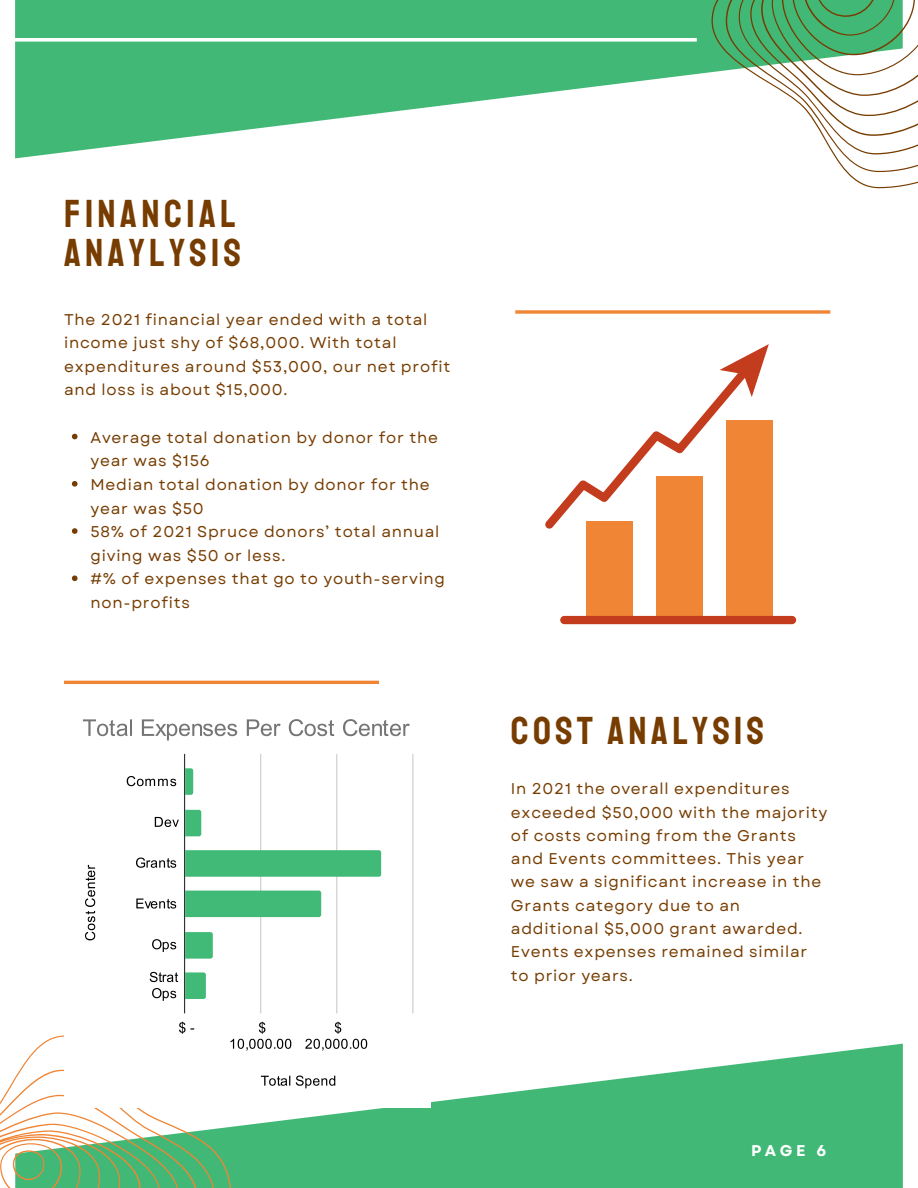
<style>
.page{position:relative;width:918px;height:1188px;background:#fff}
.page>*{position:absolute;margin:0;border:0;box-sizing:border-box;transform-origin:0 0}
.t1{font:39.45px/39.2px "Staatliches";letter-spacing:.11em;color:#763c00}
.t2{font:15.6px/23.7px "Garet";letter-spacing:.05em;color:#763c00}
.t3{font:700 15.6px "Garet";color:#fff}
</style>
<div class="page">
<svg style="left:367px;top:1044px;width:536px;height:144px;fill:#42b876"></svg>
<svg style="left:15px;top:0;width:697px;height:158px;fill:#42b876"></svg>
<svg style="left:712px;top:0;width:206px;height:188px"></svg>
<svg style="left:15px;top:38px;width:682px;height:4px"></svg>
<hr style="left:64px;top:681px;width:315px;height:3px;background:#ef8535">
<div style="left:586px;top:522px;width:47px;height:98px;background:#ef8535"></div>
<div style="left:656px;top:477px;width:47px;height:143px;background:#ef8535"></div>
<div style="left:726px;top:421px;width:47px;height:199px;background:#ef8535"></div>
<div style="left:560px;top:616px;width:236px;height:8px;background:#c43c1e;border-radius:4px"></div>
<svg style="left:545px;top:344px;width:224px;height:185px"></svg>
<div style="left:64px;top:696px;width:367px;height:411px;background:#fff"></div>
<hr style="left:184px;top:754px;width:1px;height:259px;background:#333">
<hr style="left:260px;top:754px;width:1px;height:259px;background:#ccc">
<hr style="left:336px;top:754px;width:1px;height:259px;background:#ccc">
<hr style="left:412px;top:754px;width:1px;height:259px;background:#ccc">
<svg style="left:185px;top:768px;width:8px;height:27px"></svg>
<svg style="left:185px;top:810px;width:16px;height:26px"></svg>
<svg style="left:185px;top:850px;width:196px;height:27px;background:#44bb79"></svg>
<div style="left:185px;top:891px;width:136px;height:26px;background:#41ba77"></div>
<svg style="left:185px;top:932px;width:28px;height:27px"></svg>
<svg style="left:185px;top:972px;width:21px;height:27px"></svg>
<svg style="left:85px;top:865px;width:10px;height:75px"></svg>
<svg style="left:127px;top:776px;width:49px;height:10px"></svg>
<svg style="left:155px;top:817px;width:24px;height:10px"></svg>
<svg style="left:136px;top:858px;width:40px;height:10px"></svg>
<svg style="left:136px;top:899px;width:40px;height:10px"></svg>
<svg style="left:152px;top:939px;width:24px;height:13px"></svg>
<svg style="left:150px;top:972px;width:28px;height:10px"></svg>
<svg style="left:152px;top:988px;width:24px;height:13px"></svg>
<svg style="left:0;top:1022px;width:367px;height:166px"></svg>
<svg style="left:83px;top:719px;width:327px;height:21px"></svg>
<svg style="left:72px;top:434px;width:6px;height:5px"></svg>
<svg style="left:72px;top:481px;width:6px;height:6px"></svg>
<svg style="left:72px;top:528px;width:6px;height:6px"></svg>
<svg style="left:72px;top:575px;width:6px;height:6px"></svg>
<svg style="left:515px;top:310px;width:315px;height:4px"></svg>
<h1 class="t1" style="left:64px;top:195px;width:178px">FINANCIAL<br>ANAYLYSIS</h1>
<p class="t2" style="left:64px;top:307px;width:388px">The 2021 financial year ended with a total income just shy of $68,000. With total expenditures around $53,000, our net profit and loss is about $15,000.</p>
<p class="t2" style="left:90px;top:426px;width:356px">Average total donation by donor for the year was $156<br>Median total donation by donor for the year was $50<br>58% of 2021 Spruce donors’ total annual giving was $50 or less.<br>#% of expenses that go to youth-serving non-profits</p>
<h1 class="t1" style="left:511px;top:711px;width:255px">COST ANALYSIS</h1>
<p class="t2" style="left:511px;top:777px;width:318px;line-height:23.2px">In 2021 the overall expenditures exceeded $50,000 with the majority of costs coming from the Grants and Events committees. This year we saw a significant increase in the<br>Grants category due to an additional $5,000 grant awarded.<br>Events expenses remained similar to prior years.</p>
<p class="t3" style="left:751px;top:1139px;width:77px">PAGE 6</p>
</div>
